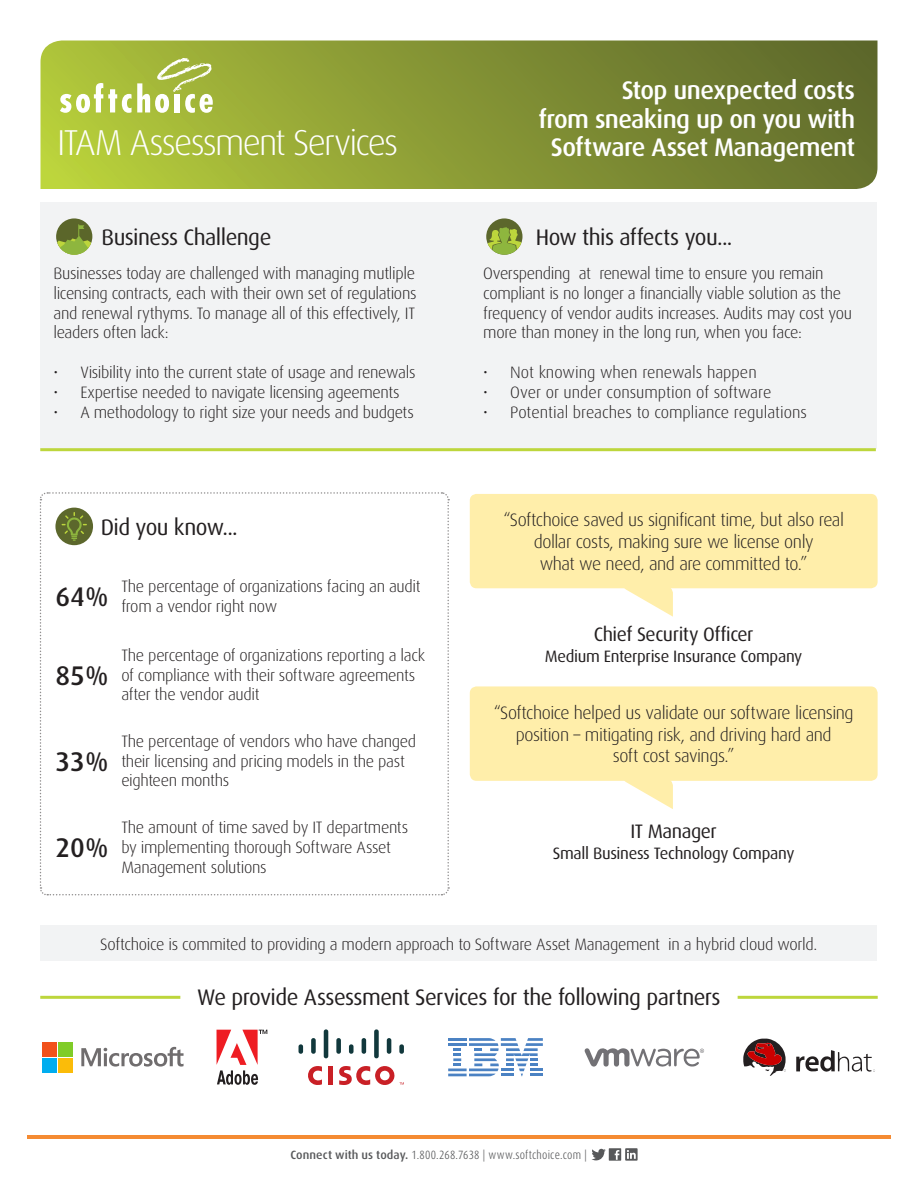
<style>
.page{position:relative;width:918px;height:1188px;background:#fff}
.page>*{position:absolute;margin:0;border:0;box-sizing:border-box;transform-origin:0 0}
.t1{font:300 36px "Dax";letter-spacing:-.05em;color:#fff}
.t2{font:500 27px "Dax";color:#231f20}
.t3{font:500 25.5px/28.5px "Dax";letter-spacing:-.025em;color:#fff;text-align:right}
.t4{font:22.5px "Dax";letter-spacing:-.025em;color:#231f20}
.t5{font:19.5px "Dax";letter-spacing:-.025em;color:#231f20}
.t6{font:300 18px/21.6px "Dax";letter-spacing:-.025em;color:#231f20;text-align:center}
.t7{font:300 16.5px/19.8px "Dax";letter-spacing:-.02em;color:#231f20}
.t8{font:300 16.5px "Dax";color:#231f20}
.t9{font:16.5px "Dax";letter-spacing:-.02em;color:#231f20}
.t10{font:300 12px "Dax Condensed";letter-spacing:.015em;color:#57585a}
.s1{font-family:"Dax";font-weight:500}
</style>
<div class="page">
<svg style="left:40px;top:40px;width:838px;height:149px;background:#879635"></svg>
<hr style="left:27px;top:1136px;width:864px;height:3px;background:#f58b32">
<svg style="left:591px;top:1149px;width:15px;height:11px"></svg>
<div style="left:609px;top:1148px;width:12px;height:13px;background:#57585a"></div>
<svg style="left:615px;top:1150px;width:4px;height:10px"></svg>
<svg style="left:625px;top:1148px;width:13px;height:13px"></svg>
<svg style="left:60px;top:58px;width:153px;height:55px"></svg>
<div style="left:40px;top:202px;width:838px;height:247px;background:#f2f3f4"></div>
<svg style="left:621px;top:588px;width:52px;height:29px"></svg>
<div style="left:470px;top:494px;width:408px;height:94px;background:#fea;border-radius:7px"></div>
<svg style="left:625px;top:781px;width:48px;height:28px"></svg>
<div style="left:470px;top:686px;width:408px;height:95px;background:#fea;border-radius:7px"></div>
<svg style="left:192px;top:145px;width:7px;height:6px"></svg>
<svg style="left:308px;top:1066px;width:14px;height:19px"></svg>
<div style="left:328px;top:1066px;width:5px;height:19px;background:#c92026"></div>
<svg style="left:299px;top:1044px;width:4px;height:10px"></svg>
<svg style="left:311px;top:1038px;width:5px;height:16px"></svg>
<svg style="left:324px;top:1029px;width:4px;height:29px"></svg>
<svg style="left:336px;top:1038px;width:5px;height:16px"></svg>
<svg style="left:349px;top:1044px;width:5px;height:10px"></svg>
<svg style="left:362px;top:1038px;width:4px;height:16px"></svg>
<svg style="left:374px;top:1029px;width:5px;height:29px"></svg>
<svg style="left:387px;top:1038px;width:4px;height:16px"></svg>
<svg style="left:399px;top:1044px;width:5px;height:10px"></svg>
<svg style="left:339px;top:1066px;width:65px;height:19px"></svg>
<svg style="left:796px;top:1050px;width:79px;height:22px"></svg>
<svg style="left:743px;top:1038px;width:43px;height:38px"></svg>
<svg style="left:217px;top:1030px;width:50px;height:55px"></svg>
<svg style="left:81px;top:1047px;width:103px;height:20px"></svg>
<div style="left:42px;top:1042px;width:14px;height:14px;background:#f1511b"></div>
<div style="left:58px;top:1042px;width:14px;height:14px;background:#80cc28"></div>
<div style="left:42px;top:1058px;width:14px;height:14px;background:#00adef"></div>
<div style="left:58px;top:1058px;width:14px;height:14px;background:#fbbc09"></div>
<svg style="left:448px;top:1038px;width:95px;height:38px"></svg>
<svg style="left:584px;top:1048px;width:120px;height:19px"></svg>
<svg style="left:39px;top:492px;width:411px;height:404px"></svg>
<hr style="left:40px;top:448px;width:836px;height:3px;background:#bdd63c">
<hr style="left:40px;top:996px;width:140px;height:3px;background:#bdd63c">
<hr style="left:738px;top:996px;width:140px;height:3px;background:#bdd63c">
<div style="left:486px;top:218px;width:37px;height:37px;background:#5c672c;border-radius:50%"></div>
<svg style="left:487px;top:227px;width:35px;height:28px"></svg>
<svg style="left:56px;top:218px;width:36px;height:37px"></svg>
<svg style="left:56px;top:224px;width:36px;height:31px"></svg>
<div style="left:40px;top:925px;width:838px;height:35px;background:#f2f3f4"></div>
<h1 class="t1" style="left:57px;top:123px;width:343px">ITAM Assessment Services</h1>
<h3 class="t3" style="left:539px;top:77px;width:318px">Stop unexpected costs<br>from sneaking up on you with<br>Software Asset Management</h3>
<p class="t4" style="left:102px;top:225px;width:171px">Business Challenge</p>
<p class="t4" style="left:536px;top:225px;width:198px">How this affects you...</p>
<p class="t7" style="left:53px;top:264px;width:365px;text-align:justify">Businesses today are challenged with managing mutliple licensing contracts, each with their own set of regulations and renewal rythyms. To manage all of this effectively, IT leaders often lack:</p>
<p class="t7" style="left:53px;top:363px;width:364px">• Visibility into the current state of usage and renewals</p>
<p class="t7" style="left:53px;top:382px;width:348px">• Expertise needed to navigate licensing ageements</p>
<p class="t7" style="left:53px;top:402px;width:362px">• A methodology to right size your needs and budgets</p>
<p class="t4" style="left:101px;top:515px;width:139px">Did you know...</p>
<p class="t2" style="left:56px;top:581px;width:55px">64%</p>
<p class="t2" style="left:56px;top:660px;width:55px">85%</p>
<p class="t2" style="left:56px;top:746px;width:55px">33%</p>
<p class="t2" style="left:56px;top:832px;width:55px">20%</p>
<p class="t7" style="left:121px;top:577px;width:301px">The percentage of organizations facing an audit</p>
<p class="t7" style="left:121px;top:596px;width:157px">from a vendor right now</p>
<p class="t7" style="left:121px;top:645px;width:305px">The percentage of organizations reporting a lack of compliance with their software agreements after the vendor audit</p>
<p class="t7" style="left:121px;top:731px;width:296px">The percentage of vendors who have changed their licensing and pricing models in the past eighteen months</p>
<p class="t7" style="left:121px;top:818px;width:288px">The amount of time saved by IT departments by implementing thorough Software Asset<br>Management solutions</p>
<p class="t7" style="left:483px;top:264px;width:370px">Overspending at renewal time to ensure you remain compliant is no longer a financially viable solution as the frequency of vendor audits increases. Audits may cost you more than money in the long run, when you face:</p>
<p class="t8" style="left:483px;top:363px;width:275px">• Not knowing when renewals happen</p>
<p class="t8" style="left:483px;top:383px;width:290px">• Over or under consumption of software</p>
<p class="t8" style="left:483px;top:403px;width:325px">• Potential breaches to compliance regulations</p>
<p class="t6" style="left:503px;top:510px;width:342px">“Softchoice saved us significant time, but also real dollar costs, making sure we license only<br>what we need, and are committed to.”</p>
<p class="t5" style="left:594px;top:623px;width:161px">Chief Security Officer</p>
<p class="t9" style="left:545px;top:647px;width:259px">Medium Enterprise Insurance Company</p>
<p class="t6" style="left:494px;top:702px;width:362px">“Softchoice helped us validate our software licensing position – mitigating risk, and driving hard and<br>soft cost savings.”</p>
<p class="t5" style="left:630px;top:820px;width:88px">IT Manager</p>
<p class="t9" style="left:553px;top:844px;width:243px">Small Business Technology Company</p>
<p class="t7" style="left:100px;top:934px;width:718px">Softchoice is commited to providing a modern approach to Software Asset Management in a hybrid cloud world.</p>
<p class="t4" style="left:197px;top:985px;width:525px">We provide Assessment Services for the following partners</p>
<p class="t10" style="left:291px;top:1148px;width:298px"><span class="s1">Connect with us today.</span> 1.800.268.7638 | www.softchoice.com |</p>
</div>
